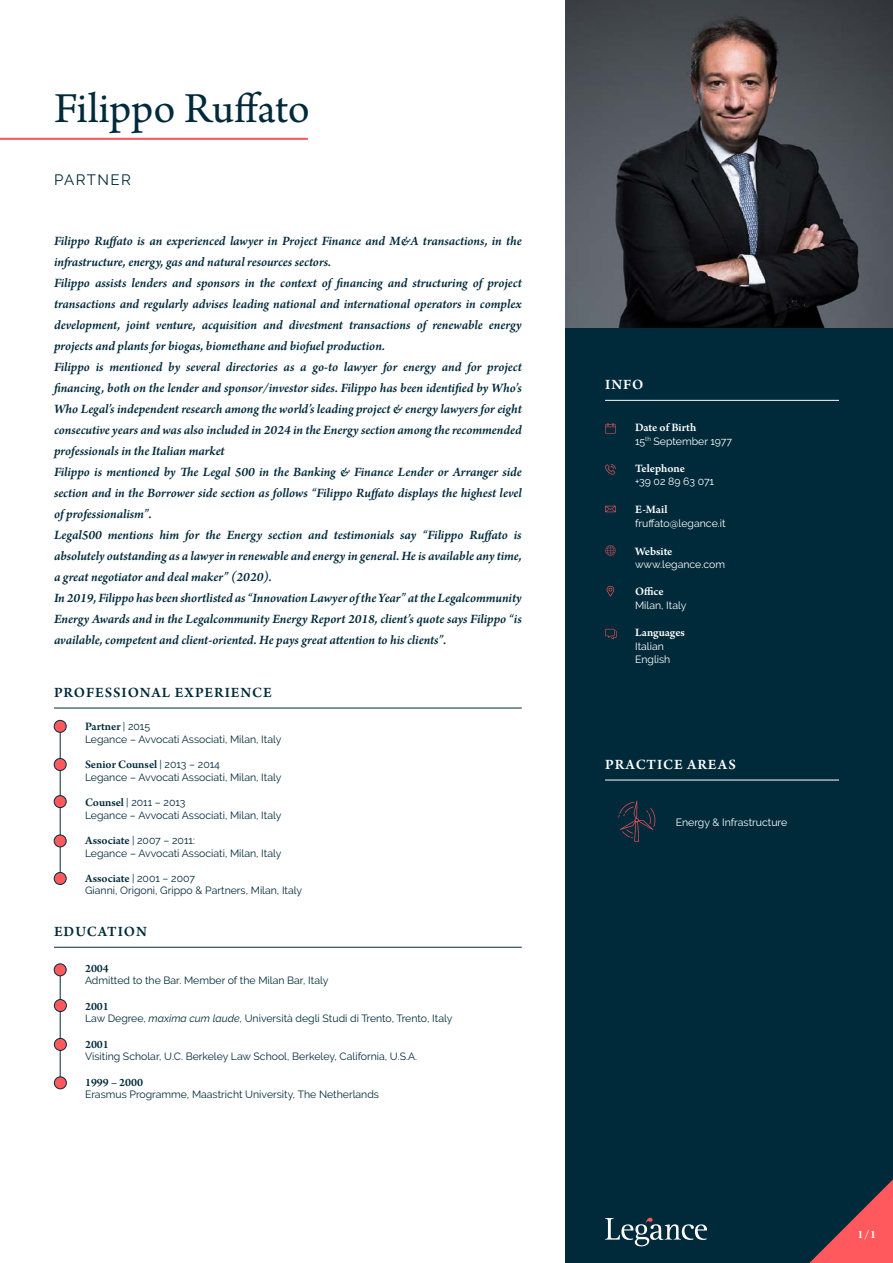
<style>
.page{position:relative;width:893px;height:1263px;background:#fff}
.page>*{position:absolute;margin:0;border:0;box-sizing:border-box;transform-origin:0 0}
.t1{font:45px "Arno Pro";color:#002a3a}
.t2{font:600 15px "Arno Pro";letter-spacing:.06em;color:#002a3a}
.t3{font:600 15px "Arno Pro";letter-spacing:.06em;color:#fff}
.t4{font:15px "Raleway";letter-spacing:.1em;color:#002a3a}
.t5{font:italic 600 13.5px/21px "Arno Pro";letter-spacing:-.005em;color:#002a3a}
.t6{font:600 12px "Arno Pro";color:#002a3a}
.t7{font:600 12px "Arno Pro";letter-spacing:-.005em;color:#fff}
.t8{font:10.5px/12.6px "Raleway";color:#002a3a}
.t9{font:10.5px/13.5px "Raleway";color:#fff}
.s1{font-family:"Raleway";font-weight:400;font-size:10.5px}
.s2{font-family:"Arno Pro";font-weight:600;font-size:12px}
.s3{font-style:italic}
</style>
<div class="page">
<hr style="left:54px;top:708px;width:468px;height:1px;background:#002a3a">
<hr style="left:60px;top:724px;width:1px;height:158px;background:#002a3a">
<div style="left:54px;top:720px;width:12px;height:12px;background:#ff585d;border-radius:50%"></div>
<div style="left:54px;top:720px;width:12px;height:12px;border:1px solid #002a3a;border-radius:50%"></div>
<div style="left:54px;top:758px;width:12px;height:12px;background:#ff585d;border-radius:50%"></div>
<div style="left:54px;top:758px;width:12px;height:13px;border:1px solid #002a3a;border-radius:50%"></div>
<div style="left:54px;top:795px;width:12px;height:13px;background:#ff585d;border-radius:50%"></div>
<div style="left:54px;top:795px;width:12px;height:13px;border:1px solid #002a3a;border-radius:50%"></div>
<div style="left:54px;top:835px;width:12px;height:12px;background:#ff585d;border-radius:50%"></div>
<div style="left:54px;top:835px;width:12px;height:12px;border:1px solid #002a3a;border-radius:50%"></div>
<div style="left:54px;top:872px;width:12px;height:12px;background:#ff585d;border-radius:50%"></div>
<div style="left:54px;top:872px;width:12px;height:13px;border:1px solid #002a3a;border-radius:50%"></div>
<div style="left:566px;top:306px;width:327px;height:957px;background:#002a3a"></div>
<img style="left:566px;top:0;width:327px;height:327px">
<svg style="left:605px;top:1218px;width:102px;height:28px"></svg>
<hr style="left:0;top:138px;width:308px;height:2px;background:#ff585d">
<svg style="left:607px;top:586px;width:7px;height:10px"></svg>
<svg style="left:605px;top:506px;width:11px;height:6px"></svg>
<svg style="left:605px;top:464px;width:11px;height:11px"></svg>
<svg style="left:605px;top:545px;width:11px;height:11px"></svg>
<svg style="left:605px;top:423px;width:11px;height:10px"></svg>
<svg style="left:605px;top:629px;width:12px;height:10px"></svg>
<hr style="left:605px;top:400px;width:234px;height:1px;background:#fff">
<hr style="left:605px;top:780px;width:234px;height:1px;background:#fff">
<hr style="left:54px;top:947px;width:468px;height:1px;background:#002a3a">
<hr style="left:60px;top:967px;width:1px;height:116px;background:#002a3a">
<div style="left:54px;top:964px;width:12px;height:12px;background:#ff585d;border-radius:50%"></div>
<div style="left:54px;top:964px;width:12px;height:12px;border:1px solid #002a3a;border-radius:50%"></div>
<div style="left:54px;top:999px;width:12px;height:12px;background:#ff585d;border-radius:50%"></div>
<div style="left:54px;top:999px;width:13px;height:13px;border:1px solid #002a3a;border-radius:50%"></div>
<div style="left:54px;top:1038px;width:12px;height:12px;background:#ff585d;border-radius:50%"></div>
<div style="left:54px;top:1038px;width:13px;height:12px;border:1px solid #002a3a;border-radius:50%"></div>
<div style="left:54px;top:1077px;width:12px;height:12px;background:#ff585d;border-radius:50%"></div>
<div style="left:54px;top:1077px;width:13px;height:12px;border:1px solid #002a3a;border-radius:50%"></div>
<svg style="left:809px;top:1179px;width:84px;height:84px"></svg>
<svg style="left:618px;top:801px;width:37px;height:40px"></svg>
<h1 class="t1" style="left:54px;top:83px;width:257px">Filippo Ruffato</h1>
<p class="t4" style="left:54px;top:171px;width:79px">PARTNER</p>
<p class="t5" style="left:54px;top:231px;width:469px">Filippo Ruffato is an experienced lawyer in Project Finance and M&amp;A transactions, in the infrastructure, energy, gas and natural resources sectors.<br>Filippo assists lenders and sponsors in the context of financing and structuring of project transactions and regularly advises leading national and international operators in complex development, joint venture, acquisition and divestment transactions of renewable energy projects and plants for biogas, biomethane and biofuel production.<br>Filippo is mentioned by several directories as a go-to lawyer for energy and for project financing, both on the lender and sponsor/investor sides. Filippo has been identified by Who’s Who Legal’s independent research among the world’s leading project &amp; energy lawyers for eight consecutive years and was also included in 2024 in the Energy section among the recommended professionals in the Italian market<br>Filippo is mentioned by The Legal 500 in the Banking &amp; Finance Lender or Arranger side section and in the Borrower side section as follows “Filippo Ruffato displays the highest level of professionalism”.<br>Legal500 mentions him for the Energy section and testimonials say “Filippo Ruffato is absolutely outstanding as a lawyer in renewable and energy in general. He is available any time, a great negotiator and deal maker” (2020).<br>In 2019, Filippo has been shortlisted as “Innovation Lawyer of the Year” at the Legalcommunity Energy Awards and in the Legalcommunity Energy Report 2018, client’s quote says Filippo “is available, competent and client-oriented. He pays great attention to his clients”.</p>
<p class="t2" style="left:54px;top:684px;width:219px">PROFESSIONAL EXPERIENCE</p>
<p class="t6" style="left:85px;top:719px;width:67px">Partner <span class="s1">| 2015</span></p>
<p class="t8" style="left:85px;top:733px;width:198px">Legance – Avvocati Associati, Milan, Italy</p>
<p class="t6" style="left:85px;top:757px;width:136px">Senior Counsel <span class="s1">| 2013 – 2014</span></p>
<p class="t8" style="left:85px;top:770px;width:198px">Legance – Avvocati Associati, Milan, Italy</p>
<p class="t8" style="left:85px;top:796px;width:198px"><span class="s2">Counsel</span> | 2011 – 2013<br>Legance – Avvocati Associati, Milan, Italy</p>
<p class="t8" style="left:85px;top:834px;width:198px"><span class="s2">Associate</span> | 2007 – 2011:<br>Legance – Avvocati Associati, Milan, Italy</p>
<p class="t8" style="left:85px;top:872px;width:219px"><span class="s2">Associate</span> | 2001 – 2007<br>Gianni, Origoni, Grippo &amp; Partners, Milan, Italy</p>
<p class="t2" style="left:54px;top:923px;width:94px">EDUCATION</p>
<p class="t6" style="left:85px;top:961px;width:25px">2004</p>
<p class="t8" style="left:85px;top:974px;width:245px">Admitted to the Bar. Member of the Milan Bar, Italy</p>
<p class="t6" style="left:85px;top:999px;width:25px">2001</p>
<p class="t8" style="left:85px;top:1012px;width:369px">Law Degree, <span class="s3">maxima cum laude</span>, Università degli Studi di Trento, Trento, Italy</p>
<p class="t6" style="left:85px;top:1037px;width:25px">2001</p>
<p class="t8" style="left:85px;top:1050px;width:334px">Visiting Scholar, U.C. Berkeley Law School, Berkeley, California, U.S.A.</p>
<p class="t6" style="left:85px;top:1075px;width:60px">1999 – 2000</p>
<p class="t8" style="left:85px;top:1088px;width:296px">Erasmus Programme, Maastricht University, The Netherlands</p>
<p class="t3" style="left:605px;top:376px;width:40px">INFO</p>
<p class="t7" style="left:635px;top:421px;width:63px">Date of Birth</p>
<p class="t9" style="left:635px;top:434px;width:99px">15<sup>th</sup> September 1977</p>
<p class="t7" style="left:635px;top:461px;width:51px">Telephone</p>
<p class="t9" style="left:635px;top:475px;width:81px">+39 02 89 63 071</p>
<p class="t7" style="left:635px;top:503px;width:34px">E-Mail</p>
<p class="t9" style="left:635px;top:516px;width:92px">fruffato@legance.it</p>
<p class="t7" style="left:635px;top:544px;width:39px">Website</p>
<p class="t9" style="left:635px;top:558px;width:91px">www.legance.com</p>
<p class="t7" style="left:635px;top:584px;width:30px">Office</p>
<p class="t9" style="left:635px;top:598px;width:53px">Milan, Italy</p>
<p class="t7" style="left:635px;top:626px;width:51px">Languages</p>
<p class="t9" style="left:635px;top:639px;width:37px">Italian<br>English</p>
<p class="t3" style="left:605px;top:756px;width:132px">PRACTICE AREAS</p>
<p class="t9" style="left:676px;top:815px;width:113px">Energy &amp; Infrastructure</p>
<p class="t7" style="left:857px;top:1228px;width:20px">1/1</p>
</div>
